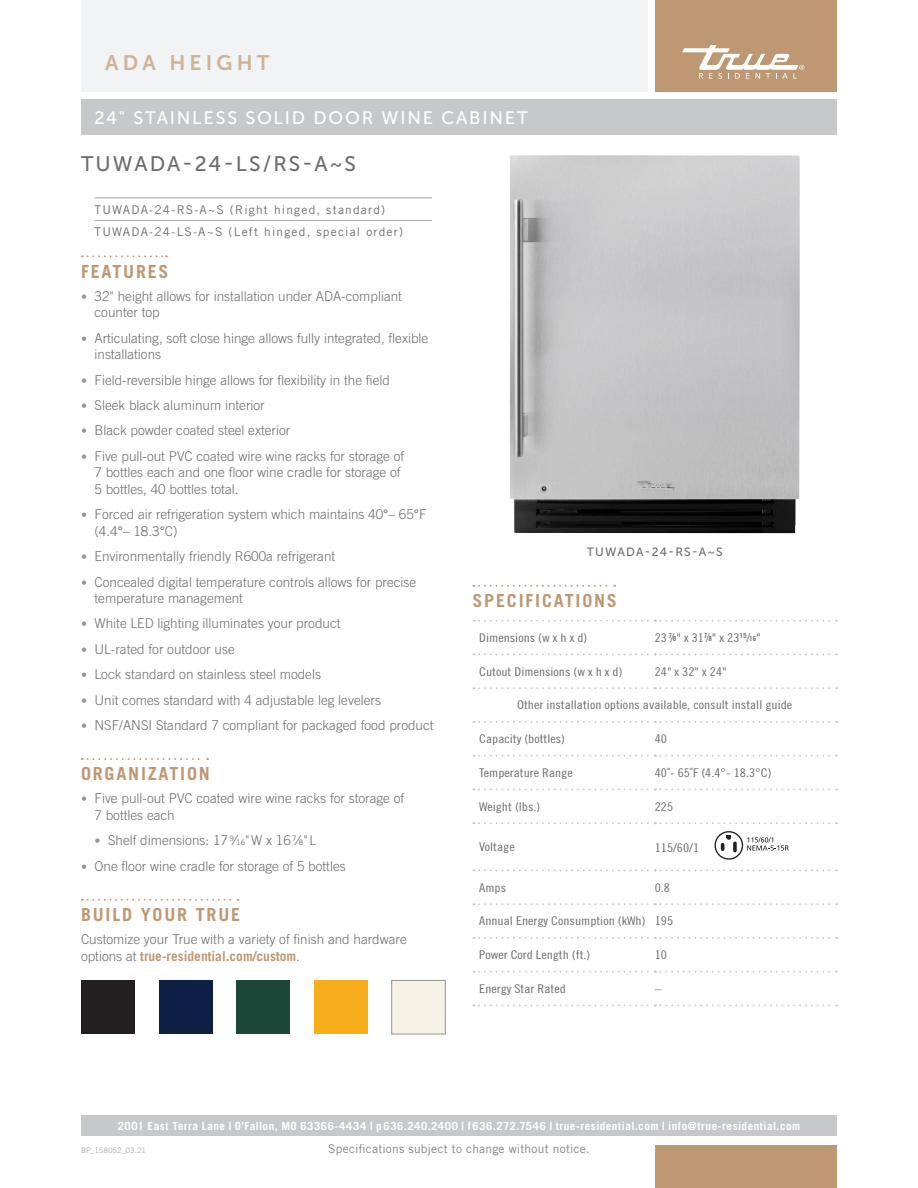
<style>
.page{position:relative;width:918px;height:1188px;background:#fff}
.page>*{position:absolute;margin:0;border:0;box-sizing:border-box;transform-origin:0 0}
.Model{font:21px "Museo Sans 500";letter-spacing:.1em;color:#6c6d70}
.t1{font:21px "Museo Sans 700";letter-spacing:.2em;color:#cfb295}
.Subheads{font:700 18px "Trade Gothic LT Std";letter-spacing:.1em;color:#bd9873}
.Category{font:18px "Museo Sans 500";letter-spacing:.1em;color:#fff}
.body_text{font:300 13.5px/16.5px "Trade Gothic LT Std";color:#6c6d70}
.body_text_table{font:12px "Trade Gothic LT Std Cn 18";color:#6c6d70;scale:1.15 1}
._2-line_Nomenclature{font:12px "Trade Gothic LT Std";letter-spacing:.1em;color:#6c6d70}
.t2{font:12px "Trade Gothic LT Std";letter-spacing:.02em;color:#808285}
.Model-2{font:12px "Museo Sans 500";letter-spacing:.1em;color:#6c6d70}
.t3{font:700 11.25px "Trade Gothic LT Std";letter-spacing:.045em;color:#fff}
.t4{font:7.5px "Trade Gothic LT Std";color:#a8a9ad}
.s1{font-size:12px;color:#939598}
.s2{font-family:"Museo 300";font-weight:400}
.s3{font-weight:400}
.s4{font-weight:400;font-size:7.35px}
.s5{font-weight:700;color:#bd9873}
.s6{font-family:"Trade Gothic LT Std";font-weight:300}
.s7{font-family:"Trade Gothic LT Std Bd Cn 20";font-size:7.05px}
</style>
<div class="page">
<div style="left:656px;top:0;width:181px;height:92px;background:#bd9873"></div>
<div style="left:81px;top:0;width:567px;height:92px;background:#f2f3f4"></div>
<svg style="left:682px;top:45px;width:122px;height:34px"></svg>
<div style="left:656px;top:1145px;width:181px;height:43px;background:#bd9873"></div>
<div style="left:81px;top:1116px;width:756px;height:20px;background:#c7c8ca"></div>
<div style="left:81px;top:100px;width:756px;height:35px;background:#c7c8ca"></div>
<img style="left:510px;top:155px;width:290px;height:378px">
<hr style="left:94px;top:198px;width:338px;height:1px;background:#a8a9ad">
<hr style="left:94px;top:220px;width:338px;height:1px;background:#a8a9ad">
<svg style="left:82px;top:255px;width:85px;height:2px"></svg>
<svg style="left:82px;top:758px;width:126px;height:2px"></svg>
<svg style="left:82px;top:899px;width:157px;height:2px"></svg>
<div style="left:81px;top:980px;width:54px;height:54px;background:#231f20"></div>
<div style="left:159px;top:980px;width:54px;height:54px;background:#0f2047"></div>
<div style="left:236px;top:980px;width:54px;height:54px;background:#1d4739"></div>
<div style="left:314px;top:980px;width:54px;height:54px;background:#f6ae1a"></div>
<div style="left:392px;top:980px;width:54px;height:54px;background:#f5f2e5;border:1px solid #939598"></div>
<svg style="left:473px;top:585px;width:142px;height:2px"></svg>
<svg style="left:473px;top:620px;width:364px;height:2px"></svg>
<svg style="left:473px;top:653px;width:364px;height:2px"></svg>
<svg style="left:473px;top:687px;width:364px;height:2px"></svg>
<svg style="left:473px;top:721px;width:364px;height:2px"></svg>
<svg style="left:473px;top:755px;width:364px;height:2px"></svg>
<svg style="left:473px;top:788px;width:364px;height:2px"></svg>
<svg style="left:473px;top:822px;width:364px;height:2px"></svg>
<svg style="left:473px;top:869px;width:364px;height:2px"></svg>
<svg style="left:473px;top:903px;width:364px;height:2px"></svg>
<svg style="left:473px;top:937px;width:364px;height:2px"></svg>
<svg style="left:473px;top:971px;width:364px;height:2px"></svg>
<svg style="left:473px;top:1004px;width:364px;height:2px"></svg>
<svg style="left:747px;top:837px;width:42px;height:14px"></svg>
<div style="left:715px;top:831px;width:28px;height:29px;border:1px solid #231f20;border-radius:50%"></div>
<svg style="left:721px;top:835px;width:16px;height:16px"></svg>
<h1 class="t1" style="left:105px;top:51px;width:166px">ADA HEIGHT</h1>
<p class="Category" style="left:94px;top:108px;width:435px">24" STAINLESS SOLID DOOR WINE CABINET</p>
<p class="Model" style="left:81px;top:152px;width:277px">TUWADA-24-LS/RS-A~S</p>
<p class="_2-line_Nomenclature" style="left:94px;top:202px;width:292px">TUWADA-24-RS-A~S (Right hinged, standard)</p>
<p class="_2-line_Nomenclature" style="left:94px;top:225px;width:310px">TUWADA-24-LS-A~S (Left hinged, special order)</p>
<p class="Subheads" style="left:81px;top:260px;width:89px">FEATURES</p>
<p class="body_text" style="left:94px;top:288px;width:309px;text-indent:-14px"><span class="s1">•</span> 32" height allows for installation under ADA-compliant counter top</p>
<p class="body_text" style="left:94px;top:329px;width:335px;text-indent:-14px"><span class="s1">•</span> Articulating, soft close hinge allows fully integrated, flexible installations</p>
<p class="body_text" style="left:81px;top:371px;width:311px"><span class="s1">•</span> Field-reversible hinge allows for flexibility in the field</p>
<p class="body_text" style="left:81px;top:397px;width:185px"><span class="s1">•</span> Sleek black aluminum interior</p>
<p class="body_text" style="left:81px;top:422px;width:211px"><span class="s1">•</span> Black powder coated steel exterior</p>
<p class="body_text" style="left:94px;top:448px;width:311px;text-indent:-14px"><span class="s1">•</span> Five pull-out PVC coated wire wine racks for storage of<br>7 bottles each and one floor wine cradle for storage of<br>5 bottles, 40 bottles total.</p>
<p class="body_text" style="left:94px;top:506px;width:334px;text-indent:-14px"><span class="s1">•</span> Forced air refrigeration system which maintains 40<span class="s2">°</span>– 65<span class="s2">°</span>F (4.4<span class="s2">°</span>– 18.3<span class="s2">°</span>C)</p>
<p class="body_text" style="left:81px;top:548px;width:256px"><span class="s1">•</span> Environmentally friendly R600a refrigerant</p>
<p class="body_text" style="left:94px;top:573px;width:323px;text-indent:-14px"><span class="s1">•</span> Concealed digital temperature controls allows for precise temperature management</p>
<p class="body_text" style="left:81px;top:615px;width:261px"><span class="s1">•</span> White LED lighting illuminates your product</p>
<p class="body_text" style="left:81px;top:641px;width:155px"><span class="s1">•</span> UL-rated for outdoor use</p>
<p class="body_text" style="left:81px;top:666px;width:242px"><span class="s1">•</span> Lock standard on stainless steel models</p>
<p class="body_text" style="left:81px;top:691px;width:302px"><span class="s1">•</span> Unit comes standard with 4 adjustable leg levelers</p>
<p class="body_text" style="left:81px;top:717px;width:354px"><span class="s1">•</span> NSF/ANSI Standard 7 compliant for packaged food product</p>
<p class="Subheads" style="left:81px;top:763px;width:130px">ORGANIZATION</p>
<p class="body_text" style="left:94px;top:790px;width:311px;text-indent:-14px"><span class="s1">•</span> Five pull-out PVC coated wire wine racks for storage of<br>7 bottles each</p>
<p class="body_text" style="left:94px;top:832px;width:223px"><span class="s1">•</span> Shelf dimensions: 17 <sup>9</sup><span class="s3">⁄</span><span class="s4">16</span>"W x 16 <sup>7</sup><span class="s3">⁄</span><span class="s4">8</span>"L</p>
<p class="body_text" style="left:81px;top:858px;width:266px"><span class="s1">•</span> One floor wine cradle for storage of 5 bottles</p>
<p class="Subheads" style="left:81px;top:903px;width:161px">BUILD YOUR TRUE</p>
<p class="body_text" style="left:81px;top:931px;width:327px">Customize your True with a variety of finish and hardware options at <span class="s5">true-residential.com/custom</span>.</p>
<p class="Model-2" style="left:587px;top:545px;width:137px">TUWADA-24-RS-A~S</p>
<p class="Subheads" style="left:472px;top:590px;width:146px">SPECIFICATIONS</p>
<p class="body_text_table" style="left:479px;top:630px;width:95px">Dimensions (w x h x d)</p>
<p class="body_text_table" style="left:655px;top:630px;width:94px">23 <sup>7</sup><span class="s6">/</span><span class="s7">8</span>" x 31<sup>7</sup><span class="s6">/</span><span class="s7">8</span>" x 23<sup>15</sup><span class="s6">/</span><span class="s7">16</span>"</p>
<p class="body_text_table" style="left:479px;top:664px;width:126px">Cutout Dimensions (w x h x d)</p>
<p class="body_text_table" style="left:655px;top:664px;width:64px">24" x 32" x 24"</p>
<p class="body_text_table" style="left:517px;top:698px;width:241px">Other installation options available, consult install guide</p>
<p class="body_text_table" style="left:479px;top:732px;width:76px">Capacity (bottles)</p>
<p class="body_text_table" style="left:655px;top:732px;width:12px">40</p>
<p class="body_text_table" style="left:479px;top:765px;width:83px">Temperature Range</p>
<p class="body_text_table" style="left:655px;top:765px;width:103px">40˚- 65˚F (4.4°- 18.3°C)</p>
<p class="body_text_table" style="left:479px;top:799px;width:55px">Weight (lbs.)</p>
<p class="body_text_table" style="left:655px;top:799px;width:17px">225</p>
<p class="body_text_table" style="left:479px;top:840px;width:32px">Voltage</p>
<p class="body_text_table" style="left:655px;top:841px;width:40px">115/60/1</p>
<p class="body_text_table" style="left:479px;top:880px;width:25px">Amps</p>
<p class="body_text_table" style="left:655px;top:880px;width:15px">0.8</p>
<p class="body_text_table" style="left:479px;top:914px;width:146px">Annual Energy Consumption (kWh)</p>
<p class="body_text_table" style="left:655px;top:914px;width:17px">195</p>
<p class="body_text_table" style="left:479px;top:948px;width:98px">Power Cord Length (ft.)</p>
<p class="body_text_table" style="left:655px;top:948px;width:12px">10</p>
<p class="body_text_table" style="left:479px;top:981px;width:77px">Energy Star Rated</p>
<p class="body_text_table" style="left:655px;top:981px;width:7px">–</p>
<p class="t3" style="left:118px;top:1119px;width:684px">2001 East Terra Lane | O’Fallon, MO 63366-4434 | p 636.240.2400 | f 636.272.7546 | true-residential.com | info@true-residential.com</p>
<p class="t4" style="left:81px;top:1146px;width:67px">BP_158052_03.21</p>
<p class="t2" style="left:328px;top:1142px;width:263px">Specifications subject to change without notice.</p>
</div>
